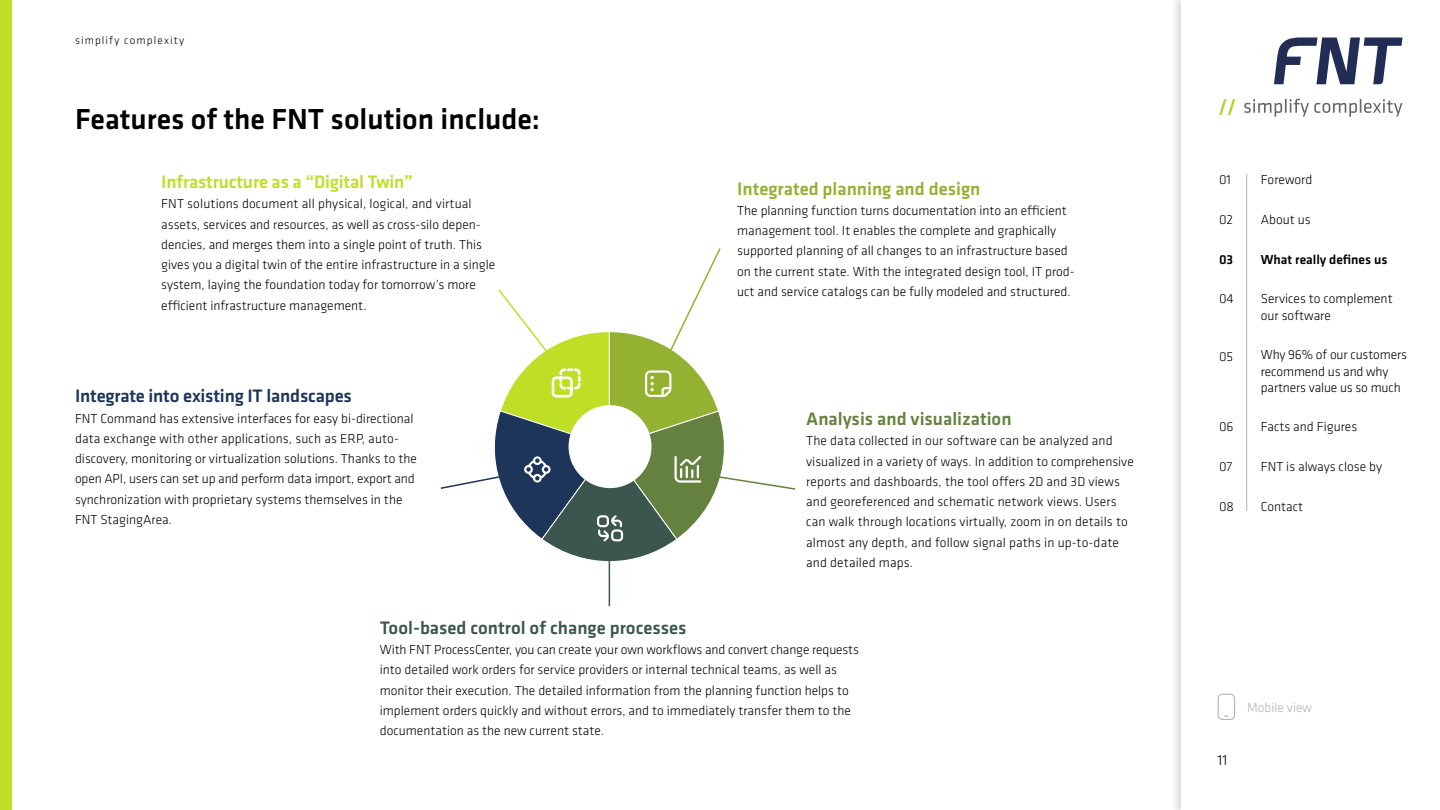
<style>
.page{position:relative;width:1440px;height:810px;background:#fff}
.page>*{position:absolute;margin:0;border:0;box-sizing:border-box;transform-origin:0 0}
.t1{font:500 30px "Klavika Basic";color:#000}
.t2{font:500 18.75px "Klavika";color:#3b564f}
.t3{font:500 18.75px "Klavika";letter-spacing:-.01em;color:#1d3559}
.t4{font:500 18.75px "Klavika";letter-spacing:-.01em;color:#bfdf26}
.t5{font:500 18.75px "Klavika";color:#94b131}
.t6{font:500 18.75px "Klavika";color:#64813f}
.t7{font:300 15px "Klavika";color:#000}
.t8{font:300 13.5px/20.2px "Klavika";color:#000}
.t9{font:500 13.5px "Klavika";color:#000}
.t10{font:300 13.5px "Klavika";color:#b3b3b3}
.t11{font:300 11.25px "Klavika";letter-spacing:.1em;color:#000}
</style>
<div class="page">
<div style="left:0;top:0;width:12px;height:810px;background:#bfdf26"></div>
<hr style="left:609px;top:544px;width:1px;height:62px;background:#3b564f">
<svg style="left:440px;top:248px;width:356px;height:321px"></svg>
<div style="left:1170px;top:0;width:270px;height:810px;background:#000;opacity:.15"></div>
<div style="left:1181px;top:0;width:259px;height:810px;background:#fff"></div>
<svg style="left:1219px;top:99px;width:16px;height:16px"></svg>
<svg style="left:1244px;top:99px;width:158px;height:18px"></svg>
<svg style="left:1274px;top:38px;width:128px;height:46px"></svg>
<svg style="left:1218px;top:694px;width:17px;height:26px"></svg>
<hr style="left:1246px;top:174px;width:1px;height:337px;background:#b3b3b3">
<p class="t11" style="left:75px;top:33px;width:111px">simplify complexity</p>
<h1 class="t1" style="left:75px;top:99px;width:467px">Features of the FNT solution include:</h1>
<h2 class="t4" style="left:161px;top:169px;width:253px">Infrastructure as a “Digital Twin”</h2>
<p class="t8" style="left:161px;top:194px;width:336px">FNT solutions document all physical, logical, and virtual assets, services and resources, as well as cross-silo depen&shy;dencies, and merges them into a single point of truth. This gives you a digital twin of the entire infrastructure in a single system, laying the foundation today for tomorrow’s more efficient infrastructure management.</p>
<h2 class="t3" style="left:75px;top:383px;width:278px">Integrate into existing IT landscapes</h2>
<p class="t8" style="left:75px;top:408px;width:343px">FNT Command has extensive interfaces for easy bi-directional data exchange with other applications, such as ERP, auto&shy;discovery, monitoring or virtualization solutions. Thanks to the open API, users can set up and perform data import, export and synchronization with proprietary systems themselves in the FNT StagingArea.</p>
<h2 class="t5" style="left:737px;top:176px;width:245px">Integrated planning and design</h2>
<p class="t8" style="left:737px;top:200px;width:339px">The planning function turns documentation into an efficient management tool. It enables the complete and graphically supported planning of all changes to an infrastructure based on the current state. With the integrated design tool, IT prod&shy;uct and service catalogs can be fully modeled and structured.</p>
<h2 class="t6" style="left:806px;top:406px;width:207px">Analysis and visualization</h2>
<p class="t8" style="left:806px;top:431px;width:329px">The data collected in our software can be analyzed and visualized in a variety of ways. In addition to comprehensive reports and dashboards, the tool offers 2D and 3D views and georeferenced and schematic network views. Users can walk through locations virtually, zoom in on details to almost any depth, and follow signal paths in up-to-date and detailed maps.</p>
<h2 class="t2" style="left:380px;top:615px;width:308px">Tool-based control of change processes</h2>
<p class="t8" style="left:380px;top:639px;width:481px">With FNT ProcessCenter, you can create your own workflows and convert change requests into detailed work orders for service providers or internal technical teams, as well as monitor their execution. The detailed information from the planning function helps to implement orders quickly and without errors, and to immediately transfer them to the documentation as the new current state.</p>
<p class="t8" style="left:1219px;top:169px;width:13px">01</p>
<p class="t8" style="left:1261px;top:169px;width:53px">Foreword</p>
<p class="t8" style="left:1219px;top:209px;width:16px">02</p>
<p class="t8" style="left:1261px;top:209px;width:51px">About us</p>
<p class="t9" style="left:1219px;top:250px;width:16px">03</p>
<p class="t9" style="left:1261px;top:250px;width:128px">What really defines us</p>
<p class="t8" style="left:1219px;top:289px;width:16px">04</p>
<p class="t8" style="left:1219px;top:346px;width:16px">05</p>
<p class="t8" style="left:1219px;top:417px;width:16px">06</p>
<p class="t8" style="left:1219px;top:456px;width:15px">07</p>
<p class="t8" style="left:1219px;top:496px;width:17px">08</p>
<p class="t8" style="left:1261px;top:291px;width:133px;line-height:16.2px">Services to complement our software</p>
<p class="t8" style="left:1261px;top:347px;width:148px;line-height:16.2px">Why 96% of our customers recommend us and why partners value us so much</p>
<p class="t8" style="left:1261px;top:417px;width:98px">Facts and Figures</p>
<p class="t8" style="left:1261px;top:456px;width:123px">FNT is always close by</p>
<p class="t8" style="left:1261px;top:496px;width:44px">Contact</p>
<p class="t7" style="left:1218px;top:751px;width:11px">11</p>
<p class="t10" style="left:1247px;top:699px;width:66px">Mobile view</p>
</div>
